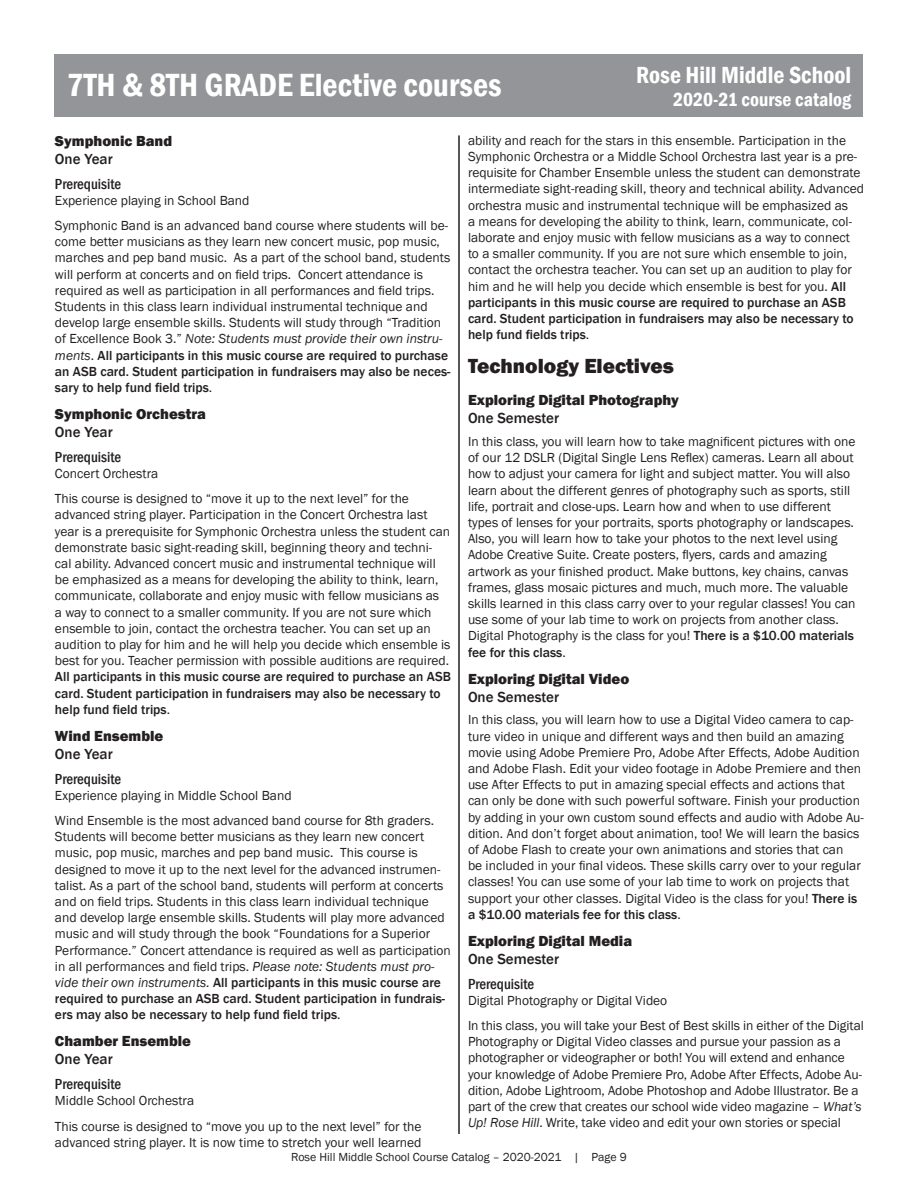
<style>
.page{position:relative;width:918px;height:1188px;background:#fff}
.page>*{position:absolute;margin:0;border:0;box-sizing:border-box;transform-origin:0 0}
.t1{font:600 condensed 33px "Franklin Gothic";color:#fff}
.t2{font:600 condensed 24px "Franklin Gothic";color:#fff}
.Section_heading{font:800 21px "Franklin Gothic";color:#231f20}
.t3{font:600 condensed 19.5px "Franklin Gothic";color:#fff}
.Course_title{font:800 15px "Franklin Gothic";color:#231f20}
.Semester_Year{font:500 15px "Franklin Gothic";color:#231f20}
.Subhead{font:500 condensed 15px "Franklin Gothic";color:#231f20}
.Body_Text_space_afte{font:13.5px/16.2px "Franklin Gothic";color:#231f20}
.t4{font:12px "Franklin Gothic";color:#231f20}
.s1{font-style:italic}
.s2{font-weight:500}
</style>
<div class="page">
<div style="left:54px;top:54px;width:808px;height:63px;background:#939598"></div>
<hr style="left:458px;top:135px;width:2px;height:999px;background:#231f20">
<h2 class="t2" style="left:636px;top:59px;width:216px">Rose Hill Middle School</h2>
<h3 class="t3" style="left:673px;top:87px;width:179px">2020-21 course catalog</h3>
<p class="t1" style="left:67px;top:63px;width:436px">7TH &amp; 8TH GRADE Elective courses</p>
<p class="Course_title" style="left:55px;top:131px;width:119px">Symphonic Band</p>
<p class="Semester_Year" style="left:55px;top:150px;width:59px">One Year</p>
<p class="Subhead" style="left:55px;top:174px;width:68px">Prerequisite</p>
<p class="Body_Text_space_afte" style="left:55px;top:193px;width:196px">Experience playing in School Band</p>
<p class="Body_Text_space_afte" style="left:55px;top:218px;width:397px">Symphonic Band is an advanced band course where students will be&shy;come better musicians as they learn new concert music, pop music, marches and pep band music. As a part of the school band, students will perform at concerts and on field trips. Concert attendance is required as well as participation in all performances and field trips.<br>Students in this class learn individual instrumental technique and develop large ensemble skills. Students will study through “Tradition of Excellence Book 3.” <span class="s1">Note: Students must provide their own instru&shy;ments</span>. <span class="s2">All participants in this music course are required to purchase an ASB card. Student participation in fundraisers may also be neces&shy;sary to help fund field trips</span>.</p>
<p class="Course_title" style="left:55px;top:404px;width:153px">Symphonic Orchestra</p>
<p class="Semester_Year" style="left:55px;top:423px;width:59px">One Year</p>
<p class="Subhead" style="left:55px;top:447px;width:68px">Prerequisite</p>
<p class="Body_Text_space_afte" style="left:55px;top:466px;width:105px">Concert Orchestra</p>
<p class="Body_Text_space_afte" style="left:55px;top:491px;width:397px">This course is designed to “move it up to the next level” for the advanced string player. Participation in the Concert Orchestra last year is a prerequisite for Symphonic Orchestra unless the student can demonstrate basic sight-reading skill, beginning theory and techni&shy;cal ability. Advanced concert music and instrumental technique will be emphasized as a means for developing the ability to think, learn, communicate, collaborate and enjoy music with fellow musicians as<br>a way to connect to a smaller community. If you are not sure which ensemble to join, contact the orchestra teacher. You can set up an audition to play for him and he will help you decide which ensemble is best for you. Teacher permission with possible auditions are required.<br><span class="s2">All participants in this music course are required to purchase an ASB card. Student participation in fundraisers may also be necessary to help fund field trips</span>.</p>
<p class="Course_title" style="left:55px;top:726px;width:110px">Wind Ensemble</p>
<p class="Semester_Year" style="left:55px;top:745px;width:59px">One Year</p>
<p class="Subhead" style="left:55px;top:769px;width:68px">Prerequisite</p>
<p class="Body_Text_space_afte" style="left:55px;top:787px;width:238px">Experience playing in Middle School Band</p>
<p class="Body_Text_space_afte" style="left:55px;top:813px;width:397px">Wind Ensemble is the most advanced band course for 8th graders.<br>Students will become better musicians as they learn new concert music, pop music, marches and pep band music. This course is designed to move it up to the next level for the advanced instrumen&shy;talist. As a part of the school band, students will perform at concerts and on field trips. Students in this class learn individual technique and develop large ensemble skills. Students will play more advanced music and will study through the book “Foundations for a Superior Performance.” Concert attendance is required as well as participation in all performances and field trips. <span class="s1">Please note: Students must pro&shy;vide their own instruments.</span> <span class="s2">All participants in this music course are required to purchase an ASB card. Student participation in fundrais&shy;ers may also be necessary to help fund field trips</span>.</p>
<p class="Course_title" style="left:55px;top:1032px;width:138px">Chamber Ensemble</p>
<p class="Semester_Year" style="left:55px;top:1050px;width:59px">One Year</p>
<p class="Subhead" style="left:55px;top:1074px;width:68px">Prerequisite</p>
<p class="Body_Text_space_afte" style="left:55px;top:1093px;width:141px">Middle School Orchestra</p>
<p class="Body_Text_space_afte" style="left:55px;top:1118px;width:368px">This course is designed to “move you up to the next level” for the advanced string player. It is now time to stretch your well learned</p>
<p class="Body_Text_space_afte" style="left:468px;top:133px;width:398px">ability and reach for the stars in this ensemble. Participation in the Symphonic Orchestra or a Middle School Orchestra last year is a pre&shy;requisite for Chamber Ensemble unless the student can demonstrate intermediate sight-reading skill, theory and technical ability. Advanced orchestra music and instrumental technique will be emphasized as<br>a means for developing the ability to think, learn, communicate, col&shy;laborate and enjoy music with fellow musicians as a way to connect to a smaller community. If you are not sure which ensemble to join, contact the orchestra teacher. You can set up an audition to play for him and he will help you decide which ensemble is best for you. <span class="s2">All participants in this music course are required to purchase an ASB card. Student participation in fundraisers may also be necessary to help fund fields trips</span>.</p>
<p class="Section_heading" style="left:468px;top:353px;width:207px">Technology Electives</p>
<p class="Course_title" style="left:468px;top:390px;width:212px">Exploring Digital Photography</p>
<p class="Semester_Year" style="left:468px;top:409px;width:93px">One Semester</p>
<p class="Body_Text_space_afte" style="left:468px;top:434px;width:389px">In this class, you will learn how to take magnificent pictures with one of our 12 DSLR (Digital Single Lens Reflex) cameras. Learn all about how to adjust your camera for light and subject matter. You will also learn about the different genres of photography such as sports, still life, portrait and close-ups. Learn how and when to use different types of lenses for your portraits, sports photography or landscapes.<br>Also, you will learn how to take your photos to the next level using Adobe Creative Suite. Create posters, flyers, cards and amazing artwork as your finished product. Make buttons, key chains, canvas frames, glass mosaic pictures and much, much more. The valuable skills learned in this class carry over to your regular classes! You can use some of your lab time to work on projects from another class.<br>Digital Photography is the class for you! <span class="s2">There is a $10.00 materials fee for this class</span>.</p>
<p class="Course_title" style="left:468px;top:669px;width:163px">Exploring Digital Video</p>
<p class="Semester_Year" style="left:468px;top:687px;width:93px">One Semester</p>
<p class="Body_Text_space_afte" style="left:468px;top:712px;width:397px">In this class, you will learn how to use a Digital Video camera to cap&shy;ture video in unique and different ways and then build an amazing movie using Adobe Premiere Pro, Adobe After Effects, Adobe Audition and Adobe Flash. Edit your video footage in Adobe Premiere and then use After Effects to put in amazing special effects and actions that can only be done with such powerful software. Finish your production by adding in your own custom sound effects and audio with Adobe Au&shy;dition. And don’t forget about animation, too! We will learn the basics of Adobe Flash to create your own animations and stories that can<br>be included in your final videos. These skills carry over to your regular classes! You can use some of your lab time to work on projects that support your other classes. Digital Video is the class for you! <span class="s2">There is a $10.00 materials fee for this class</span>.</p>
<p class="Course_title" style="left:468px;top:931px;width:166px">Exploring Digital Media</p>
<p class="Semester_Year" style="left:468px;top:950px;width:93px">One Semester</p>
<p class="Subhead" style="left:468px;top:974px;width:68px">Prerequisite</p>
<p class="Body_Text_space_afte" style="left:468px;top:993px;width:201px">Digital Photography or Digital Video</p>
<p class="Body_Text_space_afte" style="left:468px;top:1018px;width:397px">In this class, you will take your Best of Best skills in either of the Digital Photography or Digital Video classes and pursue your passion as a photographer or videographer or both! You will extend and enhance your knowledge of Adobe Premiere Pro, Adobe After Effects, Adobe Au&shy;dition, Adobe Lightroom, Adobe Photoshop and Adobe Illustrator. Be a part of the crew that creates our school wide video magazine – <span class="s1">What’s Up! Rose Hill</span>. Write, take video and edit your own stories or special</p>
<p class="t4" style="left:291px;top:1150px;width:337px">Rose Hill Middle School Course Catalog – 2020-2021 | Page 9</p>
</div>
